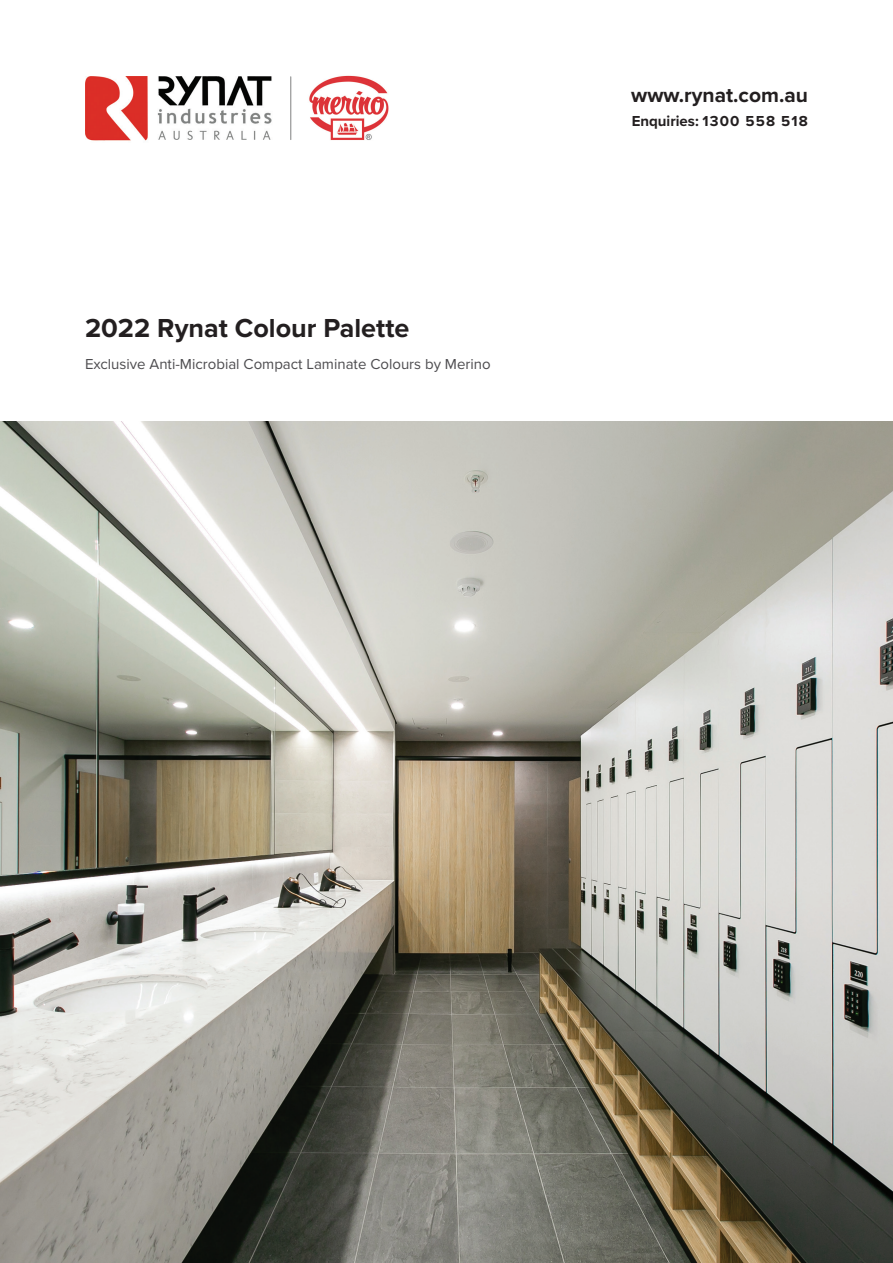
<style>
.page{position:relative;width:893px;height:1263px;background:#fff}
.page>*{position:absolute;margin:0;border:0;box-sizing:border-box;transform-origin:0 0}
.t1{font:700 27px "Proxima Nova";color:#231f20}
.t2{font:700 21px "Proxima Nova";color:#231f20}
.t3{font:15px "Proxima Nova";color:#4d4c4f}
.t4{font:700 15px "Proxima Nova";color:#231f20}
</style>
<div class="page">
<img style="left:85px;top:77px;width:187px;height:64px">
<img style="left:0;top:422px;width:893px;height:841px">
<img style="left:309px;top:75px;width:80px;height:65px">
<hr style="left:290px;top:77px;width:1px;height:63px;background:#7f8181">
<p class="t1" style="left:85px;top:308px;width:326px">2022 Rynat Colour Palette</p>
<p class="t3" style="left:85px;top:353px;width:407px">Exclusive Anti-Microbial Compact Laminate Colours by Merino</p>
<p class="t2" style="left:631px;top:79px;width:178px">www.rynat.com.au</p>
<p class="t4" style="left:632px;top:110px;width:178px">Enquiries: 1300 558 518</p>
</div>
